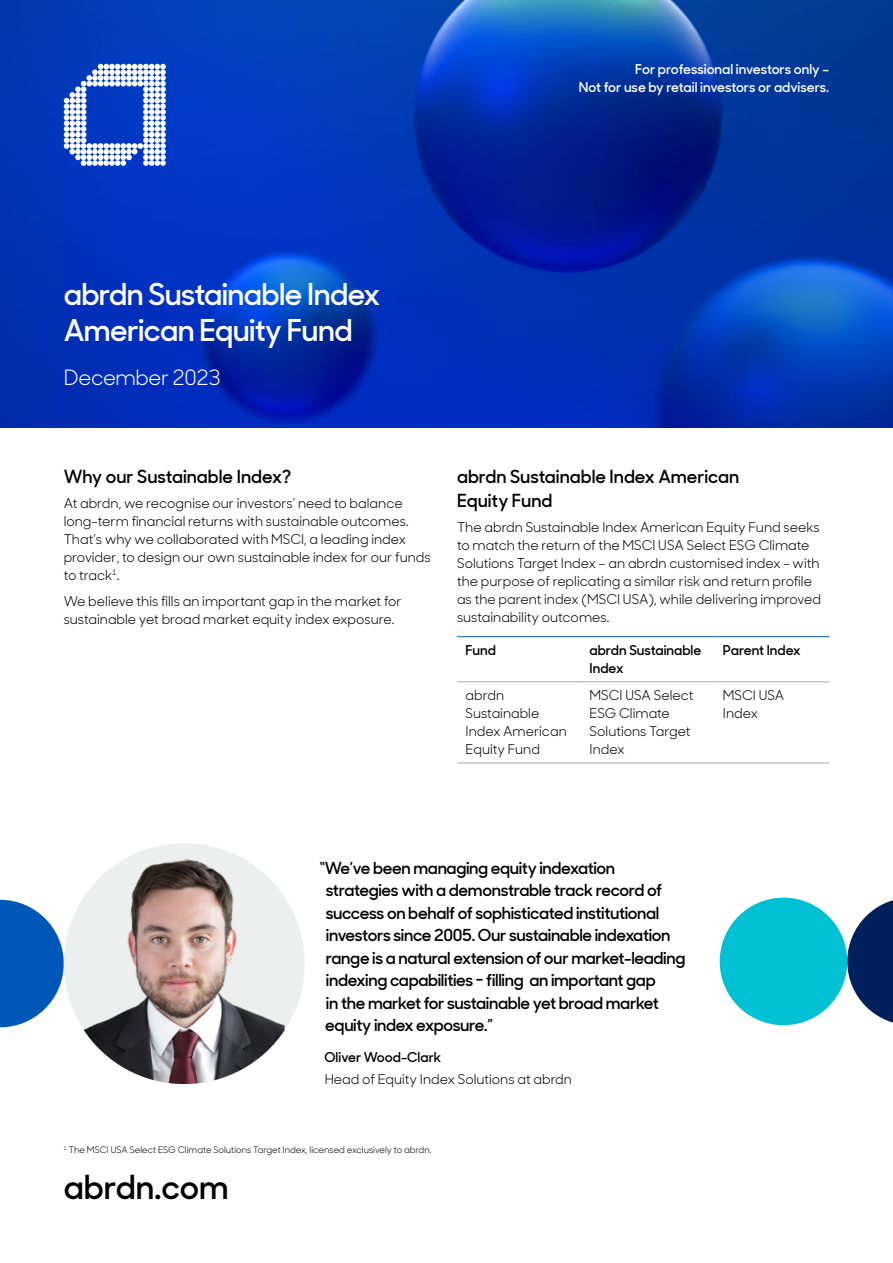
<style>
.page{position:relative;width:893px;height:1263px;background:#fff}
.page>*{position:absolute;margin:0;border:0;box-sizing:border-box;transform-origin:0 0}
.t1{font:600 33px "Sharp Sans Display No 1";color:#000}
.t2{font:600 30px/36px "Sharp Sans Display No 1";letter-spacing:-.02em;color:#fff}
.t3{font:21px "Sharp Sans Display No 1";letter-spacing:-.02em;color:#fff}
.t4{font:600 18px/24px "Sharp Sans Display No 1";color:#000}
.t5{font:600 16.5px/22.5px "Sharp Sans Display No 1";letter-spacing:-.02em;color:#000}
.t6{font:13.5px/18px "Sharp Sans Display No 1";color:#000}
.t7{font:600 13.5px/18px "Sharp Sans Display No 1";color:#fff;text-align:right}
.t8{font:600 13.5px/18px "Sharp Sans Display No 1";color:#000}
.t9{font:9px "Sharp Sans Display No 1";color:#000}
</style>
<div class="page">
<img style="left:0;top:0;width:893px;height:427px">
<svg style="left:64px;top:64px;width:102px;height:102px"></svg>
<hr style="left:457px;top:636px;width:124px;height:1px;background:#0057b7">
<hr style="left:581px;top:636px;width:133px;height:1px;background:#0057b7">
<hr style="left:714px;top:636px;width:115px;height:1px;background:#0057b7">
<hr style="left:457px;top:762px;width:124px;height:1px;background:#a7a8a9">
<hr style="left:581px;top:762px;width:133px;height:1px;background:#a7a8a9">
<hr style="left:714px;top:762px;width:115px;height:1px;background:#a7a8a9">
<hr style="left:457px;top:681px;width:124px;height:1px;background:#a7a8a9">
<hr style="left:581px;top:681px;width:133px;height:1px;background:#a7a8a9">
<hr style="left:714px;top:681px;width:115px;height:1px;background:#a7a8a9">
<svg style="left:847px;top:900px;width:46px;height:123px"></svg>
<svg style="left:0;top:900px;width:64px;height:127px"></svg>
<div style="left:720px;top:898px;width:127px;height:127px;background:#00c1d4;border-radius:50%"></div>
<div style="left:64px;top:843px;width:241px;height:241px;background:#edeeee;border-radius:50%"></div>
<img style="left:84px;top:845px;width:201px;height:239px">
<p class="t7" style="left:579px;top:59px;width:252px">For professional investors only –<br>Not for use by retail investors or advisers.</p>
<h2 class="t2" style="left:64px;top:274px;width:318px">abrdn Sustainable Index<br>American Equity Fund</h2>
<h3 class="t3" style="left:64px;top:361px;width:158px">December 2023</h3>
<h3 class="t4" style="left:64px;top:464px;width:229px">Why our Sustainable Index?</h3>
<p class="t6" style="left:64px;top:493px;width:369px">At abrdn, we recognise our investors’ need to balance long-term financial returns with sustainable outcomes.<br>That’s why we collaborated with MSCI, a leading index provider, to design our own sustainable index for our funds to track<sup>1</sup>.</p>
<p class="t6" style="left:64px;top:591px;width:339px">We believe this fills an important gap in the market for sustainable yet broad market equity index exposure.</p>
<h3 class="t4" style="left:457px;top:464px;width:284px">abrdn Sustainable Index American<br>Equity Fund</h3>
<p class="t6" style="left:457px;top:517px;width:366px">The abrdn Sustainable Index American Equity Fund seeks to match the return of the MSCI USA Select ESG Climate Solutions Target Index – an abrdn customised index - with the purpose of replicating a similar risk and return profile as the parent index (MSCI USA), while delivering improved sustainability outcomes.</p>
<p class="t8" style="left:466px;top:640px;width:32px">Fund</p>
<p class="t8" style="left:590px;top:640px;width:113px">abrdn Sustainable<br>Index</p>
<p class="t8" style="left:723px;top:640px;width:79px">Parent Index</p>
<p class="t6" style="left:466px;top:685px;width:103px">abrdn<br>Sustainable<br>Index American<br>Equity Fund</p>
<p class="t6" style="left:590px;top:685px;width:105px">MSCI USA Select<br>ESG Climate<br>Solutions Target<br>Index</p>
<p class="t6" style="left:723px;top:685px;width:63px">MSCI USA<br>Index</p>
<p class="t5" style="left:325px;top:855px;width:362px;text-indent:-6px">“We’ve been managing equity indexation strategies with a demonstrable track record of success on behalf of sophisticated institutional investors since 2005. Our sustainable indexation range is a natural extension of our market‑leading indexing capabilities - filling an important gap<br>in the market for sustainable yet broad market equity index exposure.”</p>
<p class="t8" style="left:324px;top:1047px;width:118px">Oliver Wood-Clark</p>
<p class="t6" style="left:325px;top:1069px;width:249px">Head of Equity Index Solutions at abrdn</p>
<p class="t9" style="left:64px;top:1143px;width:369px"><sup>1</sup> The MSCI USA Select ESG Climate Solutions Target Index, licensed exclusively to abrdn.</p>
<h1 class="t1" style="left:64px;top:1162px;width:166px">abrdn.com</h1>
</div>
